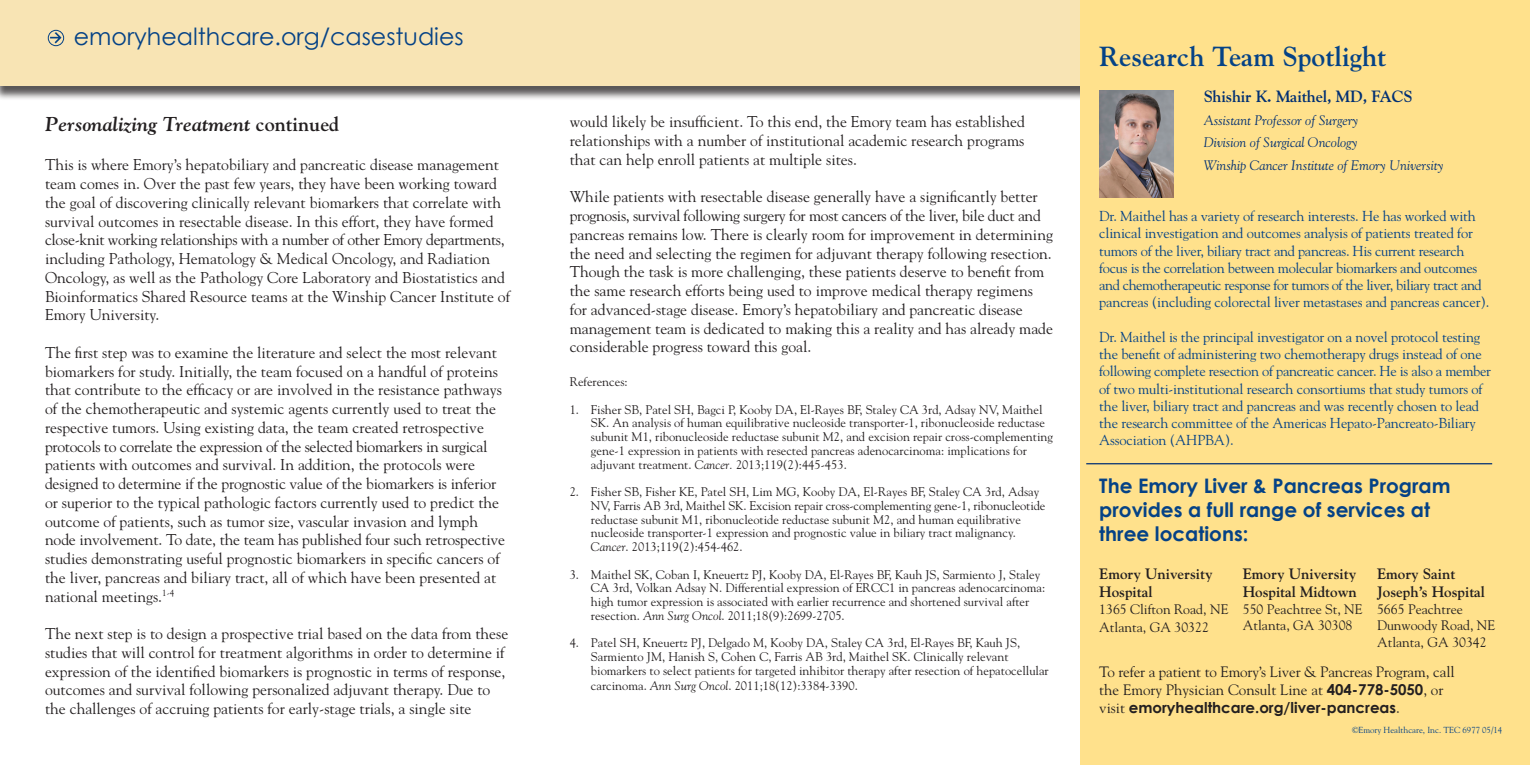
<style>
.page{position:relative;width:1530px;height:765px;background:#fff}
.page>*{position:absolute;margin:0;border:0;box-sizing:border-box;transform-origin:0 0}
.t1{font:700 27.5px "Goudy";color:#054286}
.t2{font:23.75px "Century Gothic";color:#054286}
.t3{font:700 20px/24px "Century Gothic";color:#054286}
.t4{font:italic 700 20px "Goudy";color:#231f20}
.t5{font:700 16.25px "Goudy";letter-spacing:-.01em;color:#002f73}
.t6{font:15.62px/18.8px "Goudy";color:#231f20}
.t7{font:15px/18px "Goudy";letter-spacing:-.01em;color:#231f20}
.t8{font:700 15px "Goudy";color:#231f20}
.t9{font:14.38px/17.2px "Goudy";letter-spacing:-.01em;color:#054286}
.t10{font:13.75px "Goudy";color:#231f20}
.t11{font:italic 13.75px "Goudy";color:#002f73}
.t12{font:12.5px "Goudy";color:#231f20}
.t13{font:8.75px "Goudy";color:#054286}
.s1{font-style:normal}
.s2{font-style:italic}
.s3{font-family:"Century Gothic";font-weight:700}
</style>
<div class="page">
<div style="left:0;top:0;width:1102px;height:101px;background:#231f20;opacity:.75"></div>
<div style="left:0;top:0;width:1086px;height:86px;background:#f8e4b4"></div>
<div style="left:1080px;top:0;width:450px;height:765px;background:#ffe18c"></div>
<svg style="left:50px;top:32px;width:12px;height:11px"></svg>
<div style="left:48px;top:30px;width:16px;height:16px;border:1px solid #054286;border-radius:50%"></div>
<img style="left:1099px;top:90px;width:75px;height:107px">
<hr style="left:1086px;top:463px;width:406px;height:1px;background:#002f73">
<p class="t2" style="left:74px;top:22px;width:391px">emoryhealthcare.org/casestudies</p>
<p class="t4" style="left:45px;top:112px;width:296px">Personalizing Treatment <span class="s1">continued</span></p>
<p class="t6" style="left:45px;top:155px;width:467px">This is where Emory’s hepatobiliary and pancreatic disease management team comes in. Over the past few years, they have been working toward the goal of discovering clinically relevant biomarkers that correlate with survival outcomes in resectable disease. In this effort, they have formed close-knit working relationships with a number of other Emory departments, including Pathology, Hematology &amp; Medical Oncology, and Radiation Oncology, as well as the Pathology Core Laboratory and Biostatistics and Bioinformatics Shared Resource teams at the Winship Cancer Institute of Emory University.</p>
<p class="t6" style="left:45px;top:343px;width:458px">The first step was to examine the literature and select the most relevant biomarkers for study. Initially, the team focused on a handful of proteins that contribute to the efficacy or are involved in the resistance pathways of the chemotherapeutic and systemic agents currently used to treat the respective tumors. Using existing data, the team created retrospective protocols to correlate the expression of the selected biomarkers in surgical</p>
<p class="t6" style="left:45px;top:455px;width:462px">patients with outcomes and survival. In addition, the protocols were designed to determine if the prognostic value of the biomarkers is inferior or superior to the typical pathologic factors currently used to predict the outcome of patients, such as tumor size, vascular invasion and lymph node involvement. To date, the team has published four such retrospective studies demonstrating useful prognostic biomarkers in specific cancers of the liver, pancreas and biliary tract, all of which have been presented at national meetings.<sup>1-4</sup></p>
<p class="t6" style="left:45px;top:624px;width:465px">The next step is to design a prospective trial based on the data from these studies that will control for treatment algorithms in order to determine if expression of the identified biomarkers is prognostic in terms of response, outcomes and survival following personalized adjuvant therapy. Due to</p>
<p class="t6" style="left:45px;top:699px;width:428px">the challenges of accruing patients for early-stage trials, a single site</p>
<p class="t6" style="left:570px;top:112px;width:457px">would likely be insufficient. To this end, the Emory team has established</p>
<p class="t6" style="left:570px;top:131px;width:456px">relationships with a number of institutional academic research programs that can help enroll patients at multiple sites.</p>
<p class="t6" style="left:570px;top:187px;width:485px">While patients with resectable disease generally have a significantly better prognosis, survival following surgery for most cancers of the liver, bile duct and pancreas remains low. There is clearly room for improvement in determining the need and selecting the regimen for adjuvant therapy following resection.<br>Though the task is more challenging, these patients deserve to benefit from the same research efforts being used to improve medical therapy regimens for advanced-stage disease. Emory’s hepatobiliary and pancreatic disease management team is dedicated to making this a reality and has already made considerable progress toward this goal.</p>
<p class="t12" style="left:570px;top:374px;width:59px">References:</p>
<p class="t12" style="left:570px;top:402px;width:474px">1. Fisher SB, Patel SH, Bagci P, Kooby DA, El-Rayes BF, Staley CA 3rd, Adsay NV, Maithel</p>
<p class="t12" style="left:591px;top:415px;width:455px">SK. An analysis of human equilibrative nucleoside transporter-1, ribonucleoside reductase</p>
<p class="t12" style="left:591px;top:429px;width:464px">subunit M1, ribonucleoside reductase subunit M2, and excision repair cross-complementing</p>
<p class="t12" style="left:591px;top:443px;width:438px">gene-1 expression in patients with resected pancreas adenocarcinoma: implications for</p>
<p class="t12" style="left:591px;top:457px;width:257px">adjuvant treatment. <span class="s2">Cancer.</span> 2013;119(2):445-453.</p>
<p class="t12" style="left:570px;top:484px;width:471px">2. Fisher SB, Fisher KE, Patel SH, Lim MG, Kooby DA, El-Rayes BF, Staley CA 3rd, Adsay</p>
<p class="t12" style="left:591px;top:498px;width:456px">NV, Farris AB 3rd, Maithel SK. Excision repair cross-complementing gene-1, ribonucleotide</p>
<p class="t12" style="left:591px;top:512px;width:432px">reductase subunit M1, ribonucleotide reductase subunit M2, and human equilibrative</p>
<p class="t12" style="left:591px;top:525px;width:426px">nucleoside transporter-1 expression and prognostic value in biliary tract malignancy.</p>
<p class="t12" style="left:591px;top:539px;width:153px"><span class="s2">Cancer</span>. 2013;119(2):454-462.</p>
<p class="t12" style="left:570px;top:567px;width:472px">3. Maithel SK, Coban I, Kneuertz PJ, Kooby DA, El-Rayes BF, Kauh JS, Sarmiento J, Staley</p>
<p class="t12" style="left:591px;top:580px;width:456px">CA 3rd, Volkan Adsay N. Differential expression of ERCC1 in pancreas adenocarcinoma:</p>
<p class="t12" style="left:591px;top:594px;width:440px">high tumor expression is associated with earlier recurrence and shortened survival after</p>
<p class="t12" style="left:591px;top:608px;width:255px">resection. <span class="s2">Ann Surg Oncol</span>. 2011;18(9):2699-2705.</p>
<p class="t12" style="left:570px;top:635px;width:452px">4. Patel SH, Kneuertz PJ, Delgado M, Kooby DA, Staley CA 3rd, El-Rayes BF, Kauh JS,</p>
<p class="t12" style="left:591px;top:649px;width:419px">Sarmiento JM, Hanish S, Cohen C, Farris AB 3rd, Maithel SK. Clinically relevant</p>
<p class="t12" style="left:591px;top:663px;width:459px">biomarkers to select patients for targeted inhibitor therapy after resection of hepatocellular</p>
<p class="t12" style="left:591px;top:678px;width:268px">carcinoma. <span class="s2">Ann Surg Oncol</span>. 2011;18(12):3384-3390.</p>
<p class="t1" style="left:1099px;top:40px;width:289px">Research Team Spotlight</p>
<p class="t5" style="left:1204px;top:87px;width:210px">Shishir K. Maithel, MD, FACS</p>
<p class="t11" style="left:1204px;top:112px;width:156px">Assistant Professor of Surgery</p>
<p class="t11" style="left:1204px;top:134px;width:155px">Division of Surgical Oncology</p>
<p class="t11" style="left:1204px;top:157px;width:241px">Winship Cancer Institute of Emory University</p>
<p class="t9" style="left:1099px;top:207px;width:378px">Dr. Maithel has a variety of research interests. He has worked with clinical investigation and outcomes analysis of patients treated for tumors of the liver, biliary tract and pancreas. His current research</p>
<p class="t9" style="left:1099px;top:259px;width:392px">focus is the correlation between molecular biomarkers and outcomes and chemotherapeutic response for tumors of the liver, biliary tract and pancreas (including colorectal liver metastases and pancreas cancer).</p>
<p class="t9" style="left:1099px;top:328px;width:393px">Dr. Maithel is the principal investigator on a novel protocol testing the benefit of administering two chemotherapy drugs instead of one following complete resection of pancreatic cancer. He is also a member of two multi-institutional research consortiums that study tumors of the liver, biliary tract and pancreas and was recently chosen to lead the research committee of the Americas Hepato-Pancreato-Biliary Association (AHPBA).</p>
<p class="t3" style="left:1099px;top:474px;width:353px">The Emory Liver &amp; Pancreas Program</p>
<p class="t3" style="left:1099px;top:498px;width:332px">provides a full range of services at three locations:</p>
<p class="t8" style="left:1099px;top:565px;width:115px">Emory University</p>
<p class="t8" style="left:1099px;top:583px;width:55px">Hospital</p>
<p class="t10" style="left:1099px;top:600px;width:131px">1365 Clifton Road, NE</p>
<p class="t10" style="left:1099px;top:618px;width:111px">Atlanta, GA 30322</p>
<p class="t8" style="left:1377px;top:565px;width:80px">Emory Saint</p>
<p class="t8" style="left:1377px;top:583px;width:110px">Joseph’s Hospital</p>
<p class="t10" style="left:1377px;top:600px;width:87px">5665 Peachtree</p>
<p class="t10" style="left:1377px;top:617px;width:120px">Dunwoody Road, NE</p>
<p class="t10" style="left:1377px;top:633px;width:111px">Atlanta, GA 30342</p>
<p class="t8" style="left:1243px;top:565px;width:115px">Emory University</p>
<p class="t8" style="left:1243px;top:583px;width:116px">Hospital Midtown</p>
<p class="t10" style="left:1243px;top:600px;width:121px">550 Peachtree St, NE</p>
<p class="t10" style="left:1243px;top:617px;width:111px">Atlanta, GA 30308</p>
<p class="t7" style="left:1099px;top:663px;width:357px">To refer a patient to Emory’s Liver &amp; Pancreas Program, call the Emory Physician Consult Line at <span class="s3">404-778-5050</span>, or visit <span class="s3">emoryhealthcare.org/liver-pancreas</span>.</p>
<p class="t13" style="left:1352px;top:725px;width:152px">©Emory Healthcare, Inc. TEC 6977 05/14</p>
</div>
